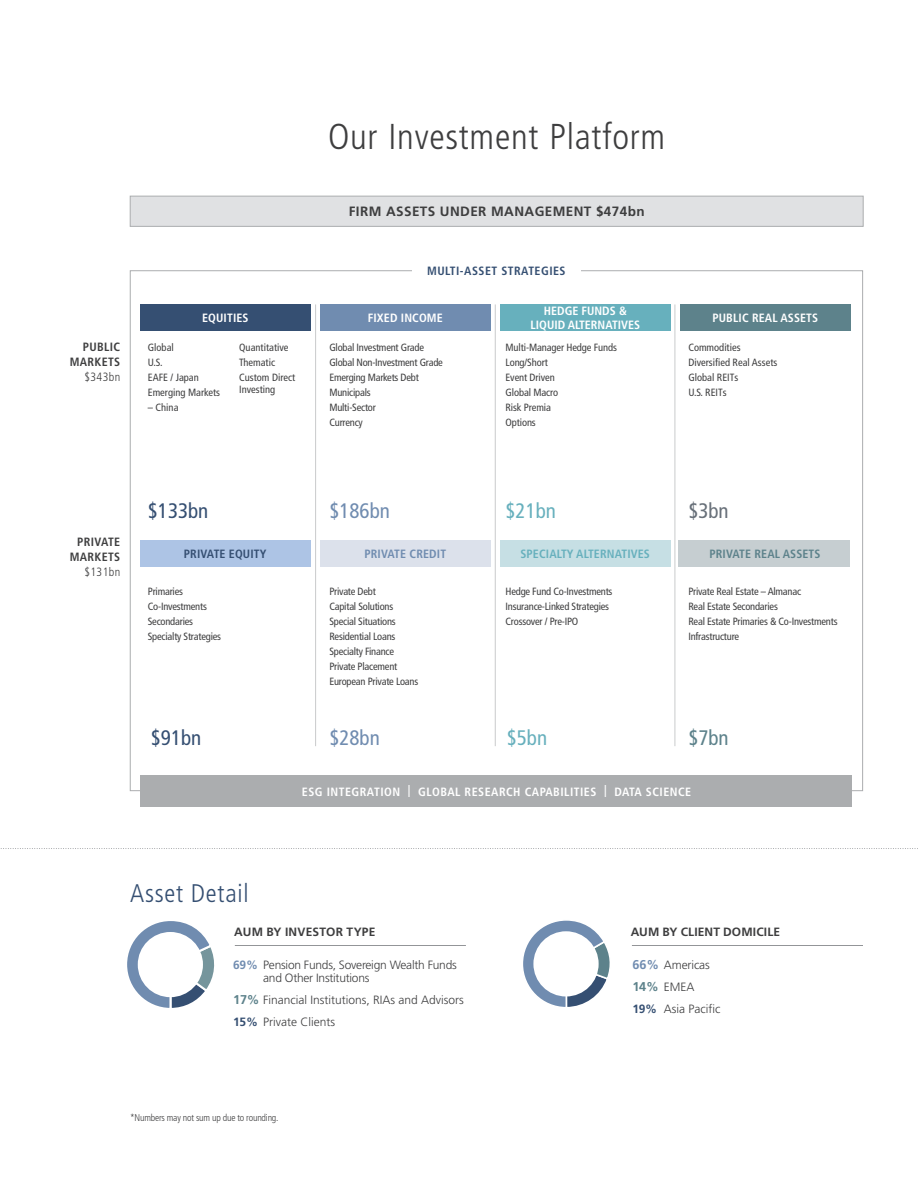
<style>
.page{position:relative;width:918px;height:1188px;background:#fff}
.page>*{position:absolute;margin:0;border:0;box-sizing:border-box;transform-origin:0 0}
.t1{font:300 condensed 36px "Frutiger LT Pro";letter-spacing:.02em;color:#3e3e3f}
.t2{font:300 condensed 25.5px "Frutiger LT Pro";letter-spacing:.03em;color:#354f72}
.t3{font:condensed 21px "Frutiger LT Pro";color:#354f72}
.t4{font:condensed 21px "Frutiger LT Pro";color:#708cb0}
.t5{font:condensed 21px "Frutiger LT Pro";color:#67b0bd}
.t6{font:condensed 21px "Frutiger LT Pro";color:#687079}
.t7{font:condensed 21px "Frutiger LT Pro";color:#5d828b}
.t8{font:700 13.5px "Frutiger LT Pro";letter-spacing:.03em;color:#3e3e3f}
.t9{font:300 12px/13.5px "Frutiger LT Pro";letter-spacing:-.005em;color:#3e3e3f}
.t10{font:700 condensed 12px/13.5px "Frutiger LT Pro";letter-spacing:.01em;color:#fff;text-align:center}
.t11{font:700 condensed 12px "Frutiger LT Pro";letter-spacing:.04em;color:#fff}
.t12{font:700 12px "Frutiger LT Pro";letter-spacing:.01em;color:#3e3e3f}
.t13{font:700 condensed 12px/15px "Frutiger LT Pro";letter-spacing:.03em;color:#3e3e3f;text-align:right}
.t14{font:700 condensed 12px "Frutiger LT Pro";letter-spacing:.01em;color:#67b0bd}
.t15{font:700 condensed 12px "Frutiger LT Pro";letter-spacing:.04em;color:#354f72}
.t16{font:700 condensed 12px "Frutiger LT Pro";letter-spacing:.01em;color:#5d828b}
.t17{font:700 condensed 12px "Frutiger LT Pro";letter-spacing:.01em;color:#354f72}
.t18{font:700 condensed 12px "Frutiger LT Pro";letter-spacing:.01em;color:#708cb0}
.t19{font:300 condensed 12px "Frutiger LT Pro";letter-spacing:.03em;color:#3e3e3f}
.t20{font:condensed 10.5px "Frutiger LT Pro";letter-spacing:-.02em;color:#3e3e3f}
.t21{font:condensed 10.5px/12px "Frutiger LT Pro";color:#3e3e3f}
.t22{font:300 condensed 9.75px "Frutiger LT Pro";letter-spacing:-.02em;color:#3e3e3f}
.s1{font-weight:700;color:#708cb0}
.s2{font-weight:700;font-size:12.75px;color:#5d828b}
.s3{font-weight:700;color:#354f72}
.s4{font-weight:700;font-size:12.75px;color:#708cb0}
</style>
<div class="page">
<svg style="left:0;top:848px;width:918px;height:1px"></svg>
<svg style="left:127px;top:921px;width:88px;height:87px"></svg>
<div style="left:139px;top:933px;width:63px;height:63px;background:#fff;border-radius:50%"></div>
<div style="left:138px;top:932px;width:65px;height:65px;border:2px solid #fff;border-radius:50%"></div>
<svg style="left:523px;top:920px;width:87px;height:87px"></svg>
<div style="left:534px;top:932px;width:64px;height:64px;background:#fff;border-radius:50%"></div>
<div style="left:533px;top:931px;width:66px;height:65px;border:2px solid #fff;border-radius:50%"></div>
<hr style="left:235px;top:945px;width:231px;height:1px;background:#939598">
<hr style="left:632px;top:945px;width:231px;height:1px;background:#939598">
<div style="left:130px;top:196px;width:734px;height:31px;background:#e0e1e3;border:1px solid #abadaf"></div>
<div style="left:140px;top:304px;width:171px;height:27px;background:#354f72"></div>
<div style="left:140px;top:540px;width:171px;height:27px;background:#adc4e5"></div>
<div style="left:320px;top:304px;width:171px;height:27px;background:#708cb0"></div>
<div style="left:320px;top:540px;width:171px;height:27px;background:#dce1eb"></div>
<div style="left:680px;top:304px;width:171px;height:27px;background:#5d828b"></div>
<div style="left:679px;top:540px;width:171px;height:27px;background:#c6ced1"></div>
<div style="left:500px;top:304px;width:171px;height:27px;background:#67b0bd"></div>
<div style="left:500px;top:540px;width:171px;height:27px;background:#c6dfe4"></div>
<div style="left:141px;top:775px;width:711px;height:32px;background:#abadaf"></div>
<hr style="left:315px;top:304px;width:1px;height:442px;background:#939598">
<hr style="left:495px;top:304px;width:1px;height:442px;background:#939598">
<hr style="left:675px;top:304px;width:1px;height:442px;background:#939598">
<p class="t13" style="left:70px;top:339px;width:52px">PUBLIC<br>MARKETS</p>
<p class="t19" style="left:84px;top:370px;width:37px">$343bn</p>
<p class="t10" style="left:202px;top:311px;width:48px">EQUITIES</p>
<p class="t20" style="left:148px;top:341px;width:28px">Global</p>
<p class="t20" style="left:148px;top:356px;width:16px">U.S.</p>
<p class="t21" style="left:148px;top:371px;width:53px">EAFE / Japan</p>
<p class="t21" style="left:148px;top:386px;width:74px">Emerging Markets</p>
<p class="t20" style="left:148px;top:401px;width:32px">– China</p>
<p class="t21" style="left:239px;top:341px;width:51px">Quantitative</p>
<p class="t21" style="left:239px;top:356px;width:37px">Thematic</p>
<p class="t21" style="left:239px;top:371px;width:58px">Custom Direct<br>Investing</p>
<p class="t1" style="left:328px;top:115px;width:339px">Our Investment Platform</p>
<p class="t8" style="left:349px;top:204px;width:297px">FIRM ASSETS UNDER MANAGEMENT $474bn</p>
<p class="t15" style="left:427px;top:264px;width:140px">MULTI-ASSET STRATEGIES</p>
<p class="t10" style="left:368px;top:311px;width:77px">FIXED INCOME</p>
<p class="t10" style="left:531px;top:305px;width:111px">HEDGE FUNDS &amp;<br>LIQUID ALTERNATIVES</p>
<p class="t10" style="left:713px;top:311px;width:107px">PUBLIC REAL ASSETS</p>
<p class="t20" style="left:329px;top:341px;width:96px">Global Investment Grade</p>
<p class="t20" style="left:329px;top:356px;width:115px">Global Non-Investment Grade</p>
<p class="t20" style="left:329px;top:371px;width:91px">Emerging Markets Debt</p>
<p class="t20" style="left:329px;top:386px;width:43px">Municipals</p>
<p class="t20" style="left:329px;top:401px;width:48px">Multi-Sector</p>
<p class="t20" style="left:329px;top:416px;width:35px">Currency</p>
<p class="t20" style="left:506px;top:341px;width:113px">Multi-Manager Hedge Funds</p>
<p class="t20" style="left:506px;top:356px;width:44px">Long/Short</p>
<p class="t20" style="left:506px;top:371px;width:51px">Event Driven</p>
<p class="t20" style="left:506px;top:386px;width:54px">Global Macro</p>
<p class="t20" style="left:506px;top:401px;width:47px">Risk Premia</p>
<p class="t20" style="left:506px;top:416px;width:32px">Options</p>
<p class="t21" style="left:688px;top:341px;width:54px">Commodities</p>
<p class="t21" style="left:688px;top:356px;width:90px">Diversified Real Assets</p>
<p class="t21" style="left:688px;top:371px;width:51px">Global REITs</p>
<p class="t20" style="left:688px;top:386px;width:40px">U.S. REITs</p>
<p class="t13" style="left:70px;top:535px;width:52px">PRIVATE<br>MARKETS</p>
<p class="t19" style="left:84px;top:565px;width:37px">$131bn</p>
<p class="t3" style="left:148px;top:499px;width:62px">$133bn</p>
<p class="t17" style="left:184px;top:546px;width:84px">PRIVATE EQUITY</p>
<p class="t20" style="left:148px;top:585px;width:37px">Primaries</p>
<p class="t20" style="left:148px;top:600px;width:61px">Co-Investments</p>
<p class="t20" style="left:148px;top:615px;width:47px">Secondaries</p>
<p class="t20" style="left:148px;top:630px;width:75px">Specialty Strategies</p>
<p class="t3" style="left:151px;top:726px;width:52px">$91bn</p>
<p class="t4" style="left:329px;top:499px;width:62px">$186bn</p>
<p class="t5" style="left:506px;top:499px;width:52px">$21bn</p>
<p class="t6" style="left:688px;top:499px;width:42px">$3bn</p>
<p class="t18" style="left:364px;top:546px;width:83px">PRIVATE CREDIT</p>
<p class="t14" style="left:521px;top:547px;width:131px">SPECIALTY ALTERNATIVES</p>
<p class="t16" style="left:709px;top:546px;width:113px">PRIVATE REAL ASSETS</p>
<p class="t20" style="left:329px;top:585px;width:48px">Private Debt</p>
<p class="t20" style="left:329px;top:600px;width:65px">Capital Solutions</p>
<p class="t20" style="left:329px;top:615px;width:68px">Special Situations</p>
<p class="t20" style="left:329px;top:630px;width:68px">Residential Loans</p>
<p class="t20" style="left:329px;top:645px;width:66px">Specialty Finance</p>
<p class="t20" style="left:329px;top:660px;width:69px">Private Placement</p>
<p class="t20" style="left:329px;top:675px;width:90px">European Private Loans</p>
<p class="t20" style="left:506px;top:585px;width:108px">Hedge Fund Co-Investments</p>
<p class="t20" style="left:506px;top:600px;width:105px">Insurance-Linked Strategies</p>
<p class="t20" style="left:506px;top:615px;width:74px">Crossover / Pre-IPO</p>
<p class="t20" style="left:688px;top:585px;width:114px">Private Real Estate – Almanac</p>
<p class="t20" style="left:688px;top:600px;width:91px">Real Estate Secondaries</p>
<p class="t20" style="left:688px;top:615px;width:151px">Real Estate Primaries &amp; Co-Investments</p>
<p class="t20" style="left:688px;top:630px;width:52px">Infrastructure</p>
<p class="t4" style="left:329px;top:726px;width:52px">$28bn</p>
<p class="t5" style="left:507px;top:726px;width:42px">$5bn</p>
<p class="t7" style="left:688px;top:726px;width:42px">$7bn</p>
<p class="t11" style="left:302px;top:784px;width:391px">ESG INTEGRATION | GLOBAL RESEARCH CAPABILITIES | DATA SCIENCE</p>
<p class="t2" style="left:130px;top:878px;width:120px">Asset Detail</p>
<p class="t12" style="left:234px;top:925px;width:143px">AUM BY INVESTOR TYPE</p>
<p class="t12" style="left:631px;top:925px;width:151px">AUM BY CLIENT DOMICILE</p>
<p class="t9" style="left:263px;top:958px;width:195px;text-indent:-30px"><span class="s1">69%</span> Pension Funds, Sovereign Wealth Funds and Other Institutions</p>
<p class="t9" style="left:233px;top:993px;width:232px"><span class="s2">17%</span> Financial Institutions, RIAs and Advisors</p>
<p class="t9" style="left:233px;top:1015px;width:103px"><span class="s3">15%</span> Private Clients</p>
<p class="t9" style="left:632px;top:959px;width:79px"><span class="s4">66%</span> Americas</p>
<p class="t9" style="left:632px;top:980px;width:64px"><span class="s2">14%</span> EMEA</p>
<p class="t9" style="left:632px;top:1002px;width:89px"><span class="s3">19%</span> Asia Pacific</p>
<p class="t22" style="left:130px;top:1112px;width:150px">*Numbers may not sum up due to rounding.</p>
</div>
